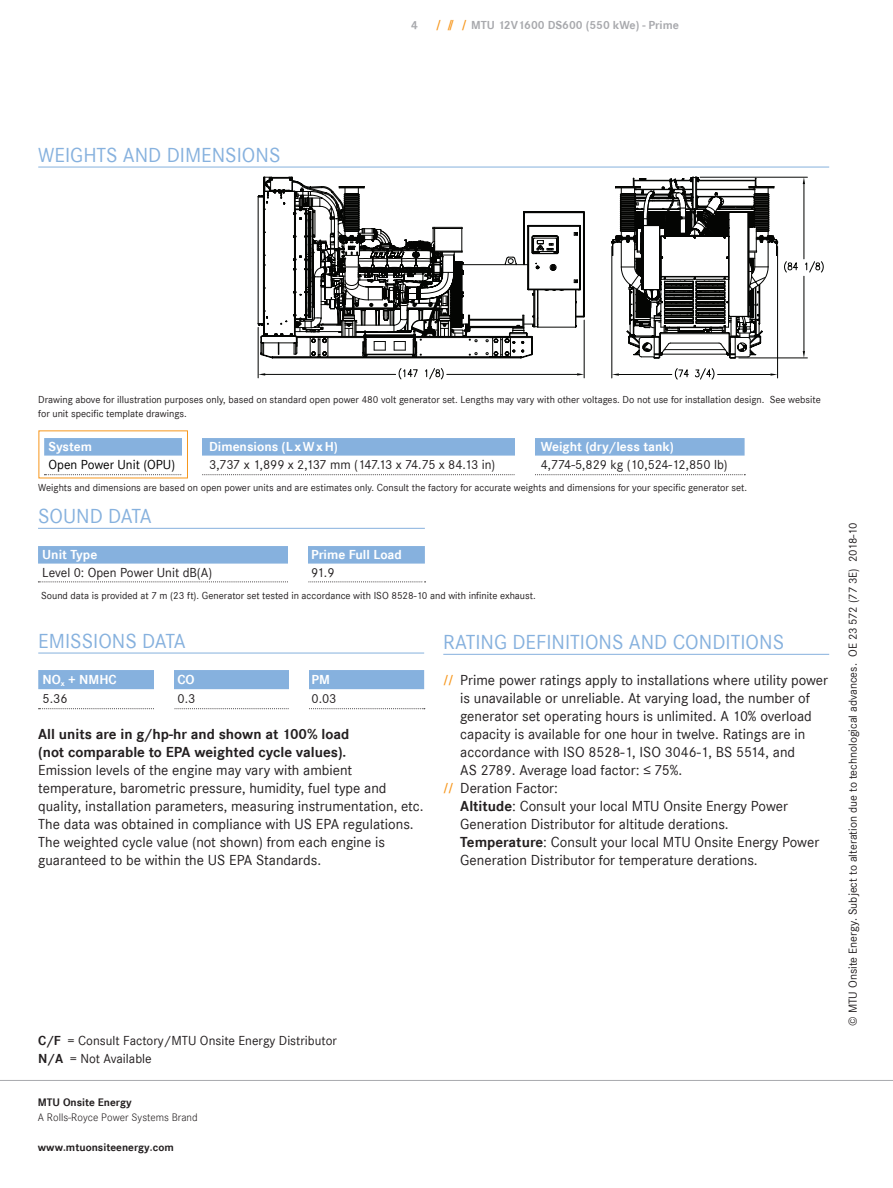
<style>
.page{position:relative;width:893px;height:1188px;background:#fff}
.page>*{position:absolute;margin:0;border:0;box-sizing:border-box;transform-origin:0 0}
.subheadline_1{font:21px "Corporate S";color:#86b1de}
.listings_onto_subhea{font:15px/18px "Corporate S";color:#231f20}
.bodycopy{font:15px/18px "Corporate S";color:#231f20}
.subheadline_3{font:700 15px "Corporate S";color:#231f20}
.table_line_1{font:13.5px "Corporate S";color:#231f20}
.t1{font:700 13.5px "Corporate S";color:#fff}
.table_line_1-2{font:13.5px "Corporate S";letter-spacing:-.035em;color:#231f20}
.t2{font:13.5px "Corporate S";color:#000}
.copyright_and_norm{font:12px "Corporate S";color:#231f20}
.t3{font:700 12px "Corporate S";color:#a8a9ad}
.M_Address_Block{font:700 11.25px "Corporate S";color:#231f20}
.M_Address_Block-2{font:11.25px "Corporate S Ligh";color:#231f20}
.t4{font:10.5px/14.2px "Corporate S";color:#231f20}
.s1{font-style:italic;color:#f7971d}
.s2{font-weight:700;font-style:italic;font-size:12px;color:#f7971d}
.s3{font-weight:700}
</style>
<div class="page">
<hr style="left:0;top:1080px;width:893px;height:1px;background:#a8a9ad">
<hr style="left:38px;top:653px;width:386px;height:1px;background:#86b1de">
<div style="left:38px;top:670px;width:386px;height:19px;background:#86b1de"></div>
<svg style="left:39px;top:708px;width:386px;height:1px"></svg>
<hr style="left:443px;top:654px;width:386px;height:1px;background:#86b1de">
<div style="left:154px;top:668px;width:19px;height:54px;background:#fff"></div>
<div style="left:289px;top:668px;width:19px;height:54px;background:#fff"></div>
<hr style="left:38px;top:167px;width:791px;height:1px;background:#86b1de">
<hr style="left:38px;top:528px;width:387px;height:1px;background:#86b1de">
<div style="left:38px;top:546px;width:387px;height:18px;background:#86b1de"></div>
<svg style="left:38px;top:582px;width:388px;height:1px"></svg>
<div style="left:288px;top:541px;width:19px;height:72px;background:#fff"></div>
<div style="left:44px;top:438px;width:701px;height:18px;background:#86b1de"></div>
<svg style="left:44px;top:474px;width:701px;height:1px"></svg>
<div style="left:515px;top:426px;width:20px;height:50px;background:#fff"></div>
<div style="left:183px;top:425px;width:19px;height:51px;background:#fff"></div>
<svg style="left:258px;top:177px;width:265px;height:182px"></svg>
<hr style="left:258px;top:327px;width:1px;height:51px;background:#040503">
<hr style="left:584px;top:320px;width:1px;height:58px;background:#040503">
<hr style="left:265px;top:374px;width:131px;height:1px;background:#040503">
<hr style="left:447px;top:374px;width:130px;height:1px;background:#040503">
<svg style="left:258px;top:373px;width:7px;height:3px"></svg>
<svg style="left:577px;top:373px;width:7px;height:3px"></svg>
<svg style="left:399px;top:368px;width:45px;height:11px"></svg>
<svg style="left:523px;top:211px;width:62px;height:147px"></svg>
<svg style="left:611px;top:166px;width:212px;height:213px"></svg>
<p class="subheadline_1" style="left:38px;top:143px;width:244px">WEIGHTS AND DIMENSIONS</p>
<p class="t3" style="left:411px;top:18px;width:8px">4</p>
<p class="t3" style="left:436px;top:18px;width:245px"><span class="s1">/ // /</span>MTU 12V1600 DS600 (550 kWe) - Prime</p>
<p class="t4" style="left:38px;top:393px;width:784px">Drawing above for illustration purposes only, based on standard open power 480 volt generator set. Lengths may vary with other voltages. Do not use for installation design. See website for unit specific template drawings.</p>
<p class="t1" style="left:48px;top:439px;width:45px">System</p>
<p class="t1" style="left:209px;top:439px;width:130px">Dimensions (LxWxH)</p>
<p class="t1" style="left:541px;top:439px;width:135px">Weight (dry/less tank)</p>
<p class="t2" style="left:48px;top:457px;width:128px">Open Power Unit (OPU)</p>
<p class="table_line_1-2" style="left:209px;top:457px;width:288px">3,737 x 1,899 x 2,137 mm (147.13 x 74.75 x 84.13 in)</p>
<p class="table_line_1" style="left:541px;top:457px;width:188px">4,774-5,829 kg (10,524-12,850 lb)</p>
<p class="t4" style="left:38px;top:481px;width:710px">Weights and dimensions are based on open power units and are estimates only. Consult the factory for accurate weights and dimensions for your specific generator set.</p>
<p class="subheadline_1" style="left:38px;top:504px;width:115px">SOUND DATA</p>
<p class="t1" style="left:42px;top:547px;width:57px">Unit Type</p>
<p class="t1" style="left:311px;top:547px;width:92px">Prime Full Load</p>
<p class="table_line_1" style="left:42px;top:565px;width:171px">Level 0: Open Power Unit dB(A)</p>
<p class="table_line_1" style="left:311px;top:565px;width:25px">91.9</p>
<p class="t4" style="left:41px;top:588px;width:496px">Sound data is provided at 7 m (23 ft). Generator set tested in accordance with ISO 8528-10 and with infinite exhaust.</p>
<p class="subheadline_1" style="left:38px;top:629px;width:149px">EMISSIONS DATA</p>
<p class="t1" style="left:43px;top:672px;width:76px">NO<sub>x</sub> + NMHC</p>
<p class="t1" style="left:178px;top:672px;width:19px">CO</p>
<p class="t1" style="left:311px;top:672px;width:20px">PM</p>
<p class="table_line_1" style="left:43px;top:691px;width:27px">5.36</p>
<p class="table_line_1" style="left:178px;top:691px;width:19px">0.3</p>
<p class="table_line_1" style="left:311px;top:691px;width:27px">0.03</p>
<p class="subheadline_3" style="left:38px;top:726px;width:313px">All units are in g/hp-hr and shown at 100% load</p>
<p class="subheadline_3" style="left:38px;top:744px;width:310px">(not comparable to EPA weighted cycle values).</p>
<p class="bodycopy" style="left:38px;top:761px;width:387px">Emission levels of the engine may vary with ambient temperature, barometric pressure, humidity, fuel type and quality, installation parameters, measuring instrumentation, etc.<br>The data was obtained in compliance with US EPA regulations.<br>The weighted cycle value (not shown) from each engine is guaranteed to be within the US EPA Standards.</p>
<p class="subheadline_1" style="left:443px;top:630px;width:342px">RATING DEFINITIONS AND CONDITIONS</p>
<p class="listings_onto_subhea" style="left:460px;top:671px;width:369px;text-indent:-17px"><span class="s2">//</span> Prime power ratings apply to installations where utility power is unavailable or unreliable. At varying load, the number of generator set operating hours is unlimited. A 10% overload capacity is available for one hour in twelve. Ratings are in accordance with ISO 8528-1, ISO 3046-1, BS 5514, and<br>AS 2789. Average load factor: ≤ 75%.</p>
<p class="listings_onto_subhea" style="left:443px;top:779px;width:116px"><span class="s2">//</span> Deration Factor:</p>
<p class="listings_onto_subhea" style="left:460px;top:797px;width:360px"><span class="s3">Altitude</span>: Consult your local MTU Onsite Energy Power Generation Distributor for altitude derations.<br><span class="s3">Temperature</span>: Consult your local MTU Onsite Energy Power Generation Distributor for temperature derations.</p>
<p class="table_line_1" style="left:38px;top:1033px;width:300px"><span class="s3">C/F</span> = Consult Factory/MTU Onsite Energy Distributor</p>
<p class="table_line_1" style="left:38px;top:1051px;width:115px"><span class="s3">N/A</span> = Not Available</p>
<p class="M_Address_Block" style="left:38px;top:1096px;width:96px">MTU Onsite Energy</p>
<p class="M_Address_Block-2" style="left:38px;top:1111px;width:161px">A Rolls-Royce Power Systems Brand</p>
<p class="M_Address_Block" style="left:38px;top:1141px;width:138px">www.mtuonsiteenergy.com</p>
<p class="copyright_and_norm" style="left:846px;top:1026px;width:505px;rotate:-90deg">© MTU Onsite Energy. Subject to alteration due to technological advances. OE 23 572 (77 3E) 2018-10</p>
</div>
